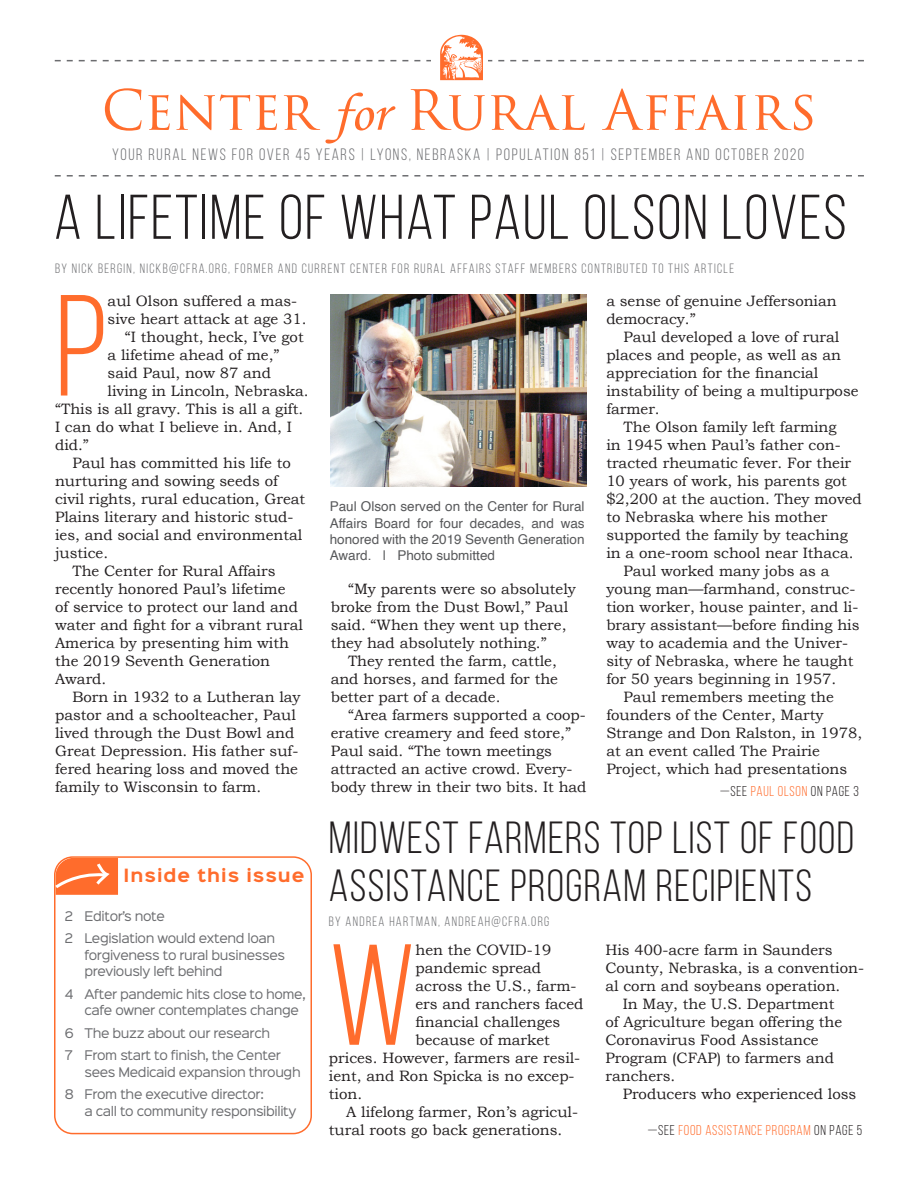
<style>
.page{position:relative;width:918px;height:1188px;background:#fff}
.page>*{position:absolute;margin:0;border:0;box-sizing:border-box;transform-origin:0 0}
.Body_Copy_-_1st_para{font:143.55px "Bebas Neue";color:#ff6c2c}
.Headline{font:63px "Bebas Neue";letter-spacing:.03em;color:#231f20}
.Headline-2{font:54px "Trajan Pro 3";color:#ff6c2c}
.Headline-3{font:45px/48px "Bebas Neue";letter-spacing:.03em;color:#231f20}
.Headline-4{font:16.5px "Bebas Neue";letter-spacing:.1em;color:#6c6d70}
.t1{font:700 16.5px "Sinkin Sans 700";letter-spacing:.06em;color:#ff6c2c}
.Body_Copy_-_1st_para-2{font:15px/18px "Bookman Old Style";color:#231f20}
.Body_Copy{font:14.25px "Bebas Neue";letter-spacing:.05em;color:#ff6c2c}
.Body_Copy-2{font:14.25px "Bebas Neue";letter-spacing:.05em;color:#231f20}
.Headline-5{font:13.5px "Bebas Neue";letter-spacing:.1em;color:#6c6d70}
.t2{font:13.5px/16.2px "Helvetica";color:#57585a;text-align:justify}
.Byline{font:12px "Sinkin Sans 400";letter-spacing:-.03em;color:#6c6d70}
.s1{font-family:"Monotype Corsiva"}
.s2{color:#ff6c2c}
.s3{color:#231f20}
</style>
<div class="page">
<svg style="left:440px;top:80px;width:43px;height:1px"></svg>
<svg style="left:55px;top:175px;width:809px;height:2px"></svg>
<svg style="left:55px;top:35px;width:809px;height:45px"></svg>
<svg style="left:54px;top:859px;width:64px;height:36px;background:#ff7e46"></svg>
<div style="left:54px;top:856px;width:258px;height:278px;border:2px solid #ff6c2c;border-radius:18px"></div>
<img style="left:331px;top:294px;width:255px;height:192px">
<p class="Headline-2" style="left:101px;top:73px;width:717px">Center <span class="s1">for</span> Rural Affairs</p>
<p class="Headline-4" style="left:112px;top:145px;width:694px">YOUR RURAL NEWS FOR OVER 45 YEARS | LYONS, NEBRASKA | POPULATION 851 | SEPTEMBER AND OCTOBER 2020</p>
<p class="Headline" style="left:54px;top:183px;width:794px">A LIFETIME OF WHAT PAUL OLSON LOVES</p>
<p class="Headline-5" style="left:55px;top:261px;width:681px">BY NICK BERGIN, NICKB@CFRA.ORG, FORMER AND CURRENT CENTER FOR RURAL AFFAIRS STAFF MEMBERS CONTRIBUTED TO THIS ARTICLE</p>
<p class="Body_Copy_-_1st_para" style="left:55px;top:269px;width:54px">P</p>
<p class="Body_Copy_-_1st_para-2" style="left:108px;top:291px;width:200px">aul Olson suffered a mas&shy;sive heart attack at age 31.</p>
<p class="Body_Copy_-_1st_para-2" style="left:606px;top:291px;width:232px">a sense of genuine Jeffersonian democracy.”</p>
<p class="Body_Copy_-_1st_para-2" style="left:606px;top:327px;width:254px;text-indent:17px">Paul developed a love of rural places and people, as well as an appreciation for the financial instability of being a multipurpose farmer.</p>
<p class="Body_Copy_-_1st_para-2" style="left:606px;top:417px;width:257px;text-indent:17px">The Olson family left farming<br>in 1945 when Paul’s father con&shy;tracted rheumatic fever. For their<br>10 years of work, his parents got $2,200 at the auction. They moved to Nebraska where his mother supported the family by teaching in a one-room school near Ithaca.</p>
<p class="Body_Copy_-_1st_para-2" style="left:606px;top:561px;width:255px;text-indent:17px">Paul worked many jobs as a young man—farmhand, construc&shy;tion worker, house painter, and li&shy;brary assistant—before finding his way to academia and the Univer&shy;sity of Nebraska, where he taught for 50 years beginning in 1957.</p>
<p class="Body_Copy_-_1st_para-2" style="left:606px;top:687px;width:257px;text-indent:17px">Paul remembers meeting the founders of the Center, Marty<br>Strange and Don Ralston, in 1978, at an event called The Prairie<br>Project, which had presentations</p>
<p class="Body_Copy_-_1st_para-2" style="left:125px;top:327px;width:180px">“I thought, heck, I’ve got</p>
<p class="Body_Copy_-_1st_para-2" style="left:108px;top:345px;width:173px">a lifetime ahead of me,”</p>
<p class="Body_Copy_-_1st_para-2" style="left:108px;top:363px;width:165px">said Paul, now 87 and</p>
<p class="Body_Copy_-_1st_para-2" style="left:108px;top:381px;width:202px">living in Lincoln, Nebraska.</p>
<p class="Body_Copy_-_1st_para-2" style="left:55px;top:399px;width:250px">“This is all gravy. This is all a gift.</p>
<p class="Body_Copy_-_1st_para-2" style="left:55px;top:417px;width:238px">I can do what I believe in. And, I</p>
<p class="Body_Copy_-_1st_para-2" style="left:55px;top:435px;width:35px">did.”</p>
<p class="Body_Copy_-_1st_para-2" style="left:55px;top:453px;width:252px;text-indent:17px">Paul has committed his life to nurturing and sowing seeds of civil rights, rural education, Great<br>Plains literary and historic stud&shy;ies, and social and environmental justice.</p>
<p class="Body_Copy_-_1st_para-2" style="left:55px;top:561px;width:249px;text-indent:17px">The Center for Rural Affairs recently honored Paul’s lifetime<br>of service to protect our land and water and fight for a vibrant rural<br>America by presenting him with the 2019 Seventh Generation<br>Award.</p>
<p class="Body_Copy_-_1st_para-2" style="left:55px;top:687px;width:247px;text-indent:17px">Born in 1932 to a Lutheran lay pastor and a schoolteacher, Paul lived through the Dust Bowl and<br>Great Depression. His father suf&shy;fered hearing loss and moved the family to Wisconsin to farm.</p>
<p class="t2" style="left:330px;top:499px;width:257px">Paul Olson served on the Center for Rural Affairs Board for four decades, and was honored with the 2019 Seventh Generation Award. | Photo submitted</p>
<p class="Body_Copy_-_1st_para-2" style="left:331px;top:579px;width:247px;text-indent:17px">“My parents were so absolutely broke from the Dust Bowl,” Paul said. “When they went up there, they had absolutely nothing.”</p>
<p class="Body_Copy_-_1st_para-2" style="left:331px;top:651px;width:229px;text-align:justify;text-indent:17px">They rented the farm, cattle, and horses, and farmed for the better part of a decade.</p>
<p class="Body_Copy_-_1st_para-2" style="left:331px;top:705px;width:257px;text-indent:17px">“Area farmers supported a coop&shy;erative creamery and feed store,”<br>Paul said. “The town meetings attracted an active crowd. Every&shy;body threw in their two bits. It had</p>
<p class="Body_Copy-2" style="left:720px;top:784px;width:140px">—SEE <span class="s2">PAUL OLSON</span> ON PAGE 3</p>
<p class="t1" style="left:124px;top:867px;width:182px">Inside this issue</p>
<p class="Byline" style="left:65px;top:906px;width:102px">2 Editor’s note</p>
<p class="Byline" style="left:65px;top:928px;width:212px">2 Legislation would extend loan</p>
<p class="Byline" style="left:84px;top:945px;width:202px">forgiveness to rural businesses</p>
<p class="Byline" style="left:84px;top:961px;width:140px">previously left behind</p>
<p class="Byline" style="left:65px;top:984px;width:242px">4 After pandemic hits close to home,</p>
<p class="Byline" style="left:84px;top:1000px;width:216px">cafe owner contemplates change</p>
<p class="Byline" style="left:65px;top:1023px;width:207px">6 The buzz about our research</p>
<p class="Byline" style="left:65px;top:1045px;width:217px">7 From start to finish, the Center</p>
<p class="Byline" style="left:84px;top:1062px;width:218px">sees Medicaid expansion through</p>
<p class="Byline" style="left:65px;top:1084px;width:200px">8 From the executive director:</p>
<p class="Byline" style="left:84px;top:1101px;width:214px">a call to community responsibility</p>
<p class="Headline-3" style="left:329px;top:813px;width:527px">MIDWEST FARMERS TOP LIST OF FOOD<br>ASSISTANCE PROGRAM RECIPIENTS</p>
<p class="Headline-5" style="left:329px;top:914px;width:222px">BY ANDREA HARTMAN, ANDREAH@CFRA.ORG</p>
<p class="Body_Copy_-_1st_para" style="left:329px;top:918px;width:88px">W</p>
<p class="Body_Copy_-_1st_para-2" style="left:416px;top:941px;width:137px">hen the COVID-19</p>
<p class="Body_Copy_-_1st_para-2" style="left:605px;top:941px;width:260px">His 400-acre farm in Saunders<br>County, Nebraska, is a convention&shy;al corn and soybeans operation.</p>
<p class="Body_Copy_-_1st_para-2" style="left:605px;top:995px;width:238px;text-indent:17px">In May, the U.S. Department of Agriculture began offering the<br>Coronavirus Food Assistance<br>Program (CFAP) to farmers and ranchers.</p>
<p class="Body_Copy_-_1st_para-2" style="left:623px;top:1085px;width:235px">Producers who experienced loss</p>
<p class="Body_Copy_-_1st_para-2" style="left:416px;top:959px;width:127px">pandemic spread</p>
<p class="Body_Copy_-_1st_para-2" style="left:416px;top:977px;width:163px">across the U.S., farm-</p>
<p class="Body_Copy_-_1st_para-2" style="left:416px;top:995px;width:169px">ers and ranchers faced</p>
<p class="Body_Copy_-_1st_para-2" style="left:416px;top:1013px;width:146px">financial challenges</p>
<p class="Body_Copy_-_1st_para-2" style="left:416px;top:1031px;width:136px">because of market</p>
<p class="Body_Copy_-_1st_para-2" style="left:329px;top:1049px;width:253px">prices. However, farmers are resil-</p>
<p class="Body_Copy_-_1st_para-2" style="left:329px;top:1067px;width:247px">ient, and Ron Spicka is no excep-</p>
<p class="Body_Copy_-_1st_para-2" style="left:329px;top:1085px;width:35px">tion.</p>
<p class="Body_Copy_-_1st_para-2" style="left:329px;top:1103px;width:251px;text-indent:17px">A lifelong farmer, Ron’s agricul&shy;tural roots go back generations.</p>
<p class="Body_Copy" style="left:648px;top:1122px;width:216px"><span class="s3">—SEE</span> FOOD ASSISTANCE PROGRAM <span class="s3">ON PAGE 5</span></p>
</div>
